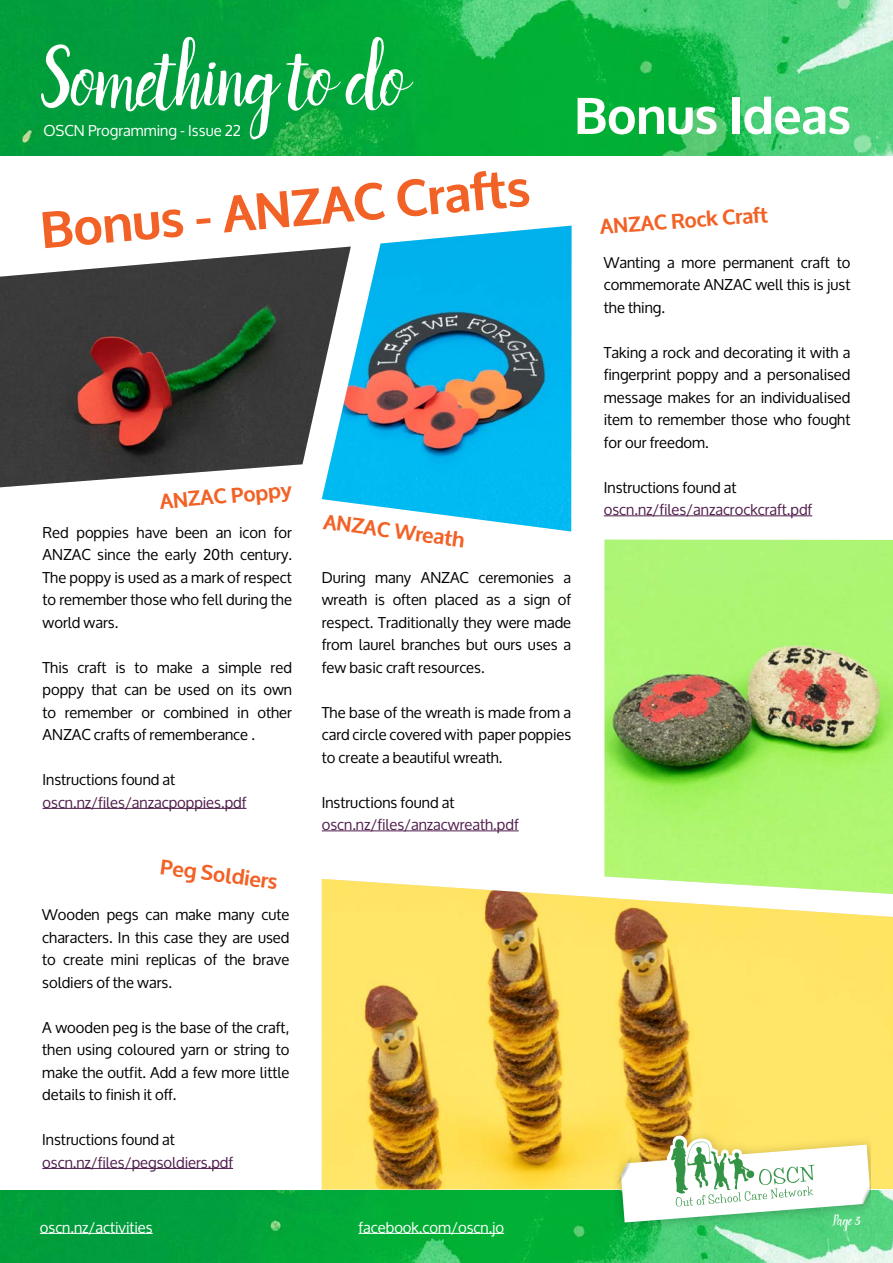
<style>
.page{position:relative;width:893px;height:1263px;background:#fff}
.page>*{position:absolute;margin:0;border:0;box-sizing:border-box;transform-origin:0 0}
.t1{font:82.2px "Rachelle";letter-spacing:-.02em;color:#fff}
.t2{font:700 51px "Oxygen";color:#f26125}
.t3{font:700 51px "Oxygen";color:#fff}
.t4{font:700 21px "Oxygen";color:#f26125}
.t5{font:15px/22.5px "Oxygen";color:#000;text-align:justify}
.t6{font:15px "Oxygen";color:#501d4c}
.t7{font:15px "Oxygen";color:#fff}
.t8{font:15px "Rachelle";color:#fff}
</style>
<div class="page">
<hr style="left:604px;top:515px;width:208px;height:1px;background:#501d4c">
<hr style="left:42px;top:1168px;width:191px;height:1px;background:#501d4c">
<hr style="left:43px;top:808px;width:204px;height:1px;background:#501d4c">
<hr style="left:322px;top:830px;width:197px;height:1px;background:#501d4c">
<img style="left:604px;top:540px;width:289px;height:339px">
<img style="left:322px;top:879px;width:571px;height:310px">
<img style="left:0;top:249px;width:322px;height:238px">
<img style="left:322px;top:226px;width:250px;height:305px">
<img style="left:0;top:1190px;width:893px;height:73px">
<hr style="left:40px;top:1233px;width:113px;height:1px;background:#fff">
<hr style="left:358px;top:1233px;width:146px;height:1px;background:#fff">
<img style="left:613px;top:1123px;width:258px;height:112px">
<svg style="left:616px;top:1135px;width:255px;height:87px"></svg>
<img style="left:0;top:0;width:893px;height:155px">
<p class="t1" style="left:40px;top:30px;width:368px">Something to do</p>
<p class="t7" style="left:43px;top:122px;width:199px">OSCN Programming - Issue 22</p>
<p class="t2" style="left:38px;top:199px;width:492px;rotate:-5deg">Bonus - ANZAC Crafts</p>
<p class="t3" style="left:575px;top:84px;width:277px">Bonus Ideas</p>
<p class="t4" style="left:599px;top:213px;width:170px;rotate:-4deg">ANZAC Rock Craft</p>
<p class="t4" style="left:159px;top:488px;width:134px;rotate:-5deg">ANZAC Poppy</p>
<p class="t5" style="left:43px;top:521px;width:251px">Red poppies have been an icon for ANZAC since the early 20th century.<br>The poppy is used as a mark of respect to remember those who fell during the world wars.</p>
<p class="t5" style="left:43px;top:656px;width:251px">This craft is to make a simple red poppy that can be used on its own to remember or combined in other ANZAC crafts of rememberance .</p>
<p class="t5" style="left:43px;top:769px;width:134px">Instructions found at</p>
<p class="t6" style="left:43px;top:794px;width:205px">oscn.nz/files/anzacpoppies.pdf</p>
<p class="t4" style="left:162px;top:853px;width:119px;rotate:8deg">Peg Soldiers</p>
<p class="t5" style="left:42px;top:904px;width:249px">Wooden pegs can make many cute characters. In this case they are used to create mini replicas of the brave soldiers of the wars.</p>
<p class="t5" style="left:42px;top:1016px;width:249px">A wooden peg is the base of the craft, then using coloured yarn or string to make the outfit. Add a few more little details to finish it off.</p>
<p class="t5" style="left:42px;top:1129px;width:134px">Instructions found at</p>
<p class="t6" style="left:42px;top:1154px;width:192px">oscn.nz/files/pegsoldiers.pdf</p>
<p class="t4" style="left:326px;top:508px;width:144px;rotate:8deg">ANZAC Wreath</p>
<p class="t5" style="left:322px;top:566px;width:251px">During many ANZAC ceremonies a wreath is often placed as a sign of respect. Traditionally they were made from laurel branches but ours uses a few basic craft resources.</p>
<p class="t5" style="left:322px;top:701px;width:251px">The base of the wreath is made from a card circle covered with paper poppies to create a beautiful wreath.</p>
<p class="t5" style="left:322px;top:791px;width:134px">Instructions found at</p>
<p class="t6" style="left:322px;top:816px;width:198px">oscn.nz/files/anzacwreath.pdf</p>
<p class="t7" style="left:40px;top:1219px;width:114px">oscn.nz/activities</p>
<p class="t7" style="left:358px;top:1219px;width:147px">facebook.com/oscn.jo</p>
<p class="t5" style="left:604px;top:251px;width:248px">Wanting a more permanent craft to commemorate ANZAC well this is just the thing.</p>
<p class="t5" style="left:604px;top:341px;width:248px">Taking a rock and decorating it with a fingerprint poppy and a personalised message makes for an individualised item to remember those who fought for our freedom.</p>
<p class="t5" style="left:604px;top:476px;width:134px">Instructions found at</p>
<p class="t6" style="left:604px;top:501px;width:210px">oscn.nz/files/anzacrockcraft.pdf</p>
<p class="t8" style="left:833px;top:1211px;width:30px">Page 3</p>
</div>
